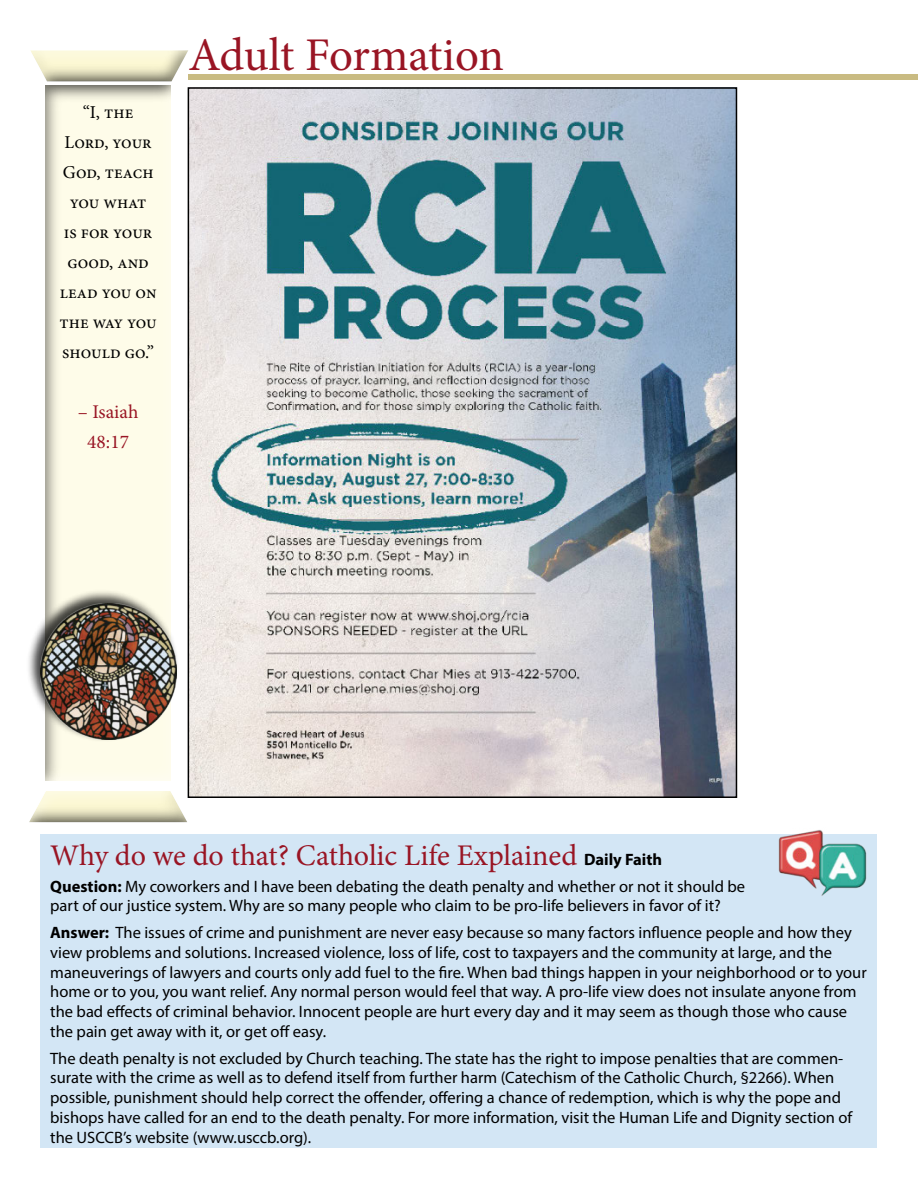
<style>
.page{position:relative;width:918px;height:1188px;background:#fff}
.page>*{position:absolute;margin:0;border:0;box-sizing:border-box;transform-origin:0 0}
.t1{font:46.95px "Minion Pro";color:#991524}
.t2{font:30px "Minion Pro";letter-spacing:.005em;color:#991524}
.t3{font:19.35px/30px "Minion Pro";color:#991524;text-align:center}
.t4{font:18.15px/30px "Minion Pro";color:#000;text-align:center}
.t5{font:16.5px/19.8px "Myriad Pro";color:#000}
.s1{font-family:"Myriad Pro";font-weight:700;font-size:16.5px;color:#000}
.s2{font-weight:700}
</style>
<div class="page">
<div style="left:43px;top:84px;width:129px;height:697px;background:#000;opacity:.75"></div>
<div style="left:28px;top:44px;width:161px;height:38px;background:#000;opacity:.75"></div>
<div style="left:27px;top:788px;width:160px;height:35px;background:#000;opacity:.75"></div>
<div style="left:27px;top:590px;width:152px;height:152px;background:#000;opacity:.75"></div>
<img style="left:40px;top:604px;width:136px;height:136px">
<div style="left:40px;top:834px;width:837px;height:314px;background:#d3e6f5"></div>
<div style="left:188px;top:74px;width:730px;height:6px;background:#c9bb82"></div>
<img style="left:779px;top:830px;width:88px;height:66px">
<img style="left:191px;top:90px;width:543px;height:705px">
<p class="t4" style="left:60px;top:97px;width:99px">“I, the<br>Lord, your<br>God, teach you what<br>is for your good, and lead you on the way you should go.”</p>
<p class="t3" style="left:78px;top:397px;width:62px">– Isaiah<br>48:17</p>
<h1 class="t1" style="left:188px;top:23px;width:317px">Adult Formation</h1>
<h2 class="t2" style="left:50px;top:835px;width:613px">Why do we do that? Catholic Life Explained <span class="s1">Daily Faith</span></h2>
<p class="t5" style="left:50px;top:876px;width:697px"><span class="s2">Question:</span> My coworkers and I have been debating the death penalty and whether or not it should be part of our justice system. Why are so many people who claim to be pro-life believers in favor of it?</p>
<p class="t5" style="left:50px;top:922px;width:818px"><span class="s2">Answer:</span> The issues of crime and punishment are never easy because so many factors influence people and how they view problems and solutions. Increased violence, loss of life, cost to taxpayers and the community at large, and the maneuverings of lawyers and courts only add fuel to the fire. When bad things happen in your neighborhood or to your home or to you, you want relief. Any normal person would feel that way. A pro-life view does not insulate anyone from the bad effects of criminal behavior. Innocent people are hurt every day and it may seem as though those who cause the pain get away with it, or get off easy.</p>
<p class="t5" style="left:50px;top:1048px;width:804px">The death penalty is not excluded by Church teaching. The state has the right to impose penalties that are commen&shy;surate with the crime as well as to defend itself from further harm (Catechism of the Catholic Church, §2266). When possible, punishment should help correct the offender, offering a chance of redemption, which is why the pope and bishops have called for an end to the death penalty. For more information, visit the Human Life and Dignity section of the USCCB’s website (www.usccb.org).</p>
</div>
